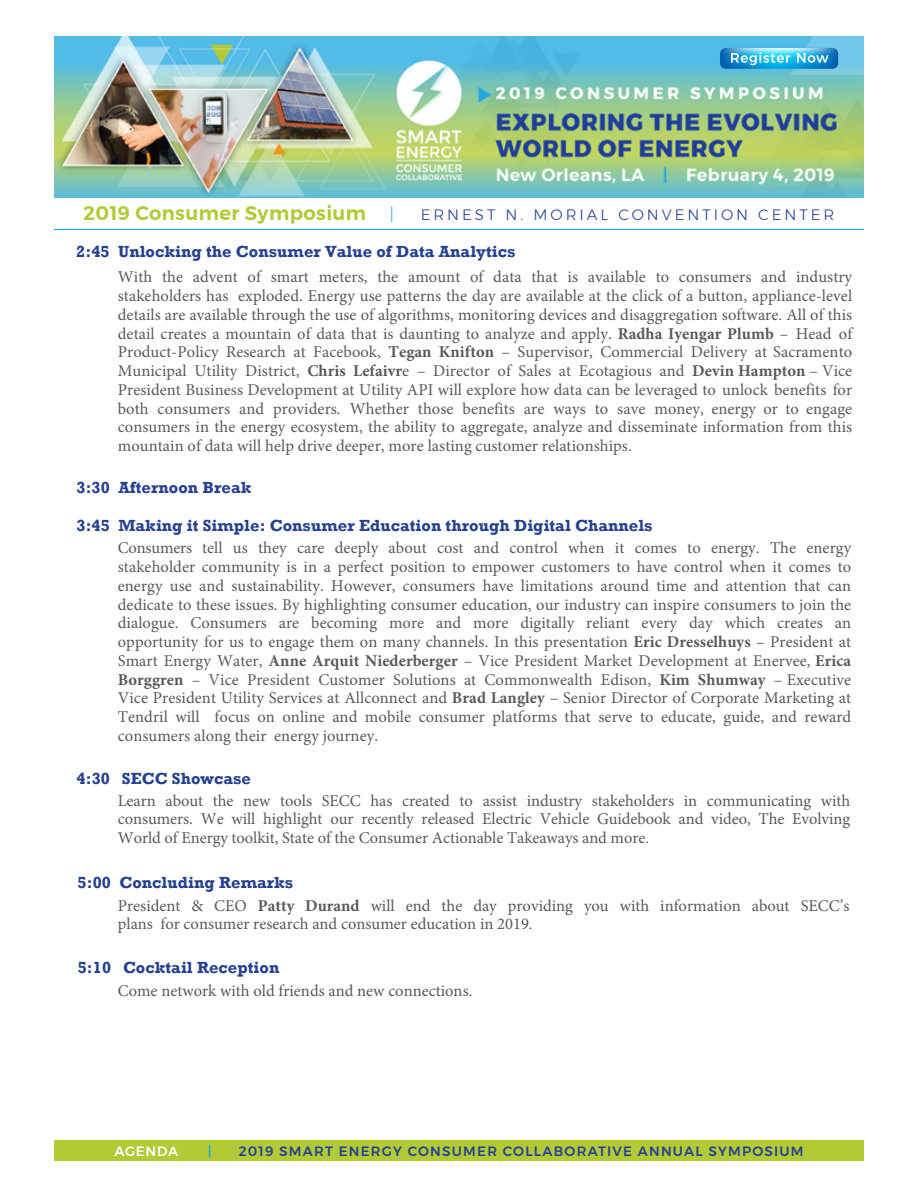
<style>
.page{position:relative;width:918px;height:1188px;background:#fff}
.page>*{position:absolute;margin:0;border:0;box-sizing:border-box;transform-origin:0 0}
.t1{font:600 19.5px "Montserrat";letter-spacing:.02em;color:#b3c936}
.description{font:16.5px/18.8px "Minion Pro";color:#58595b;text-align:justify}
.agenda{font:700 16.5px "Rockwell";letter-spacing:.005em;color:#25408f}
.t2{font:300 16.5px "Montserrat";color:#2cace2}
.t3{font:300 15px "Montserrat";letter-spacing:.2em;color:#25408f}
.t4{font:500 13.5px "Montserrat";letter-spacing:.09em;color:#25408f}
.t5{font:500 13.5px "Montserrat";letter-spacing:.06em;color:#fff}
.t6{font:500 13.5px "Montserrat";color:#00aeef}
.s1{font-weight:700}
.s2{font-size:15.75px}
</style>
<div class="page">
<div style="left:54px;top:1140px;width:810px;height:21px;background:#b3c936"></div>
<hr style="left:54px;top:229px;width:810px;height:1px;background:#00aeef">
<img style="left:54px;top:36px;width:810px;height:161px">
<svg style="left:702px;top:67px;width:155px;height:8px"></svg>
<svg style="left:720px;top:48px;width:118px;height:21px;background:#48b1df"></svg>
<p class="t1" style="left:84px;top:198px;width:284px">2019 Consumer Symposium</p>
<p class="t2" style="left:390px;top:202px;width:6px">|</p>
<p class="t3" style="left:421px;top:204px;width:415px">ERNEST N. MORIAL CONVENTION CENTER</p>
<p class="agenda" style="left:76px;top:241px;width:441px">2:45 Unlocking the Consumer Value of Data Analytics</p>
<p class="description" style="left:118px;top:268px;width:736px">With the advent of smart meters, the amount of data that is available to consumers and industry stakeholders has exploded. Energy use patterns the day are available at the click of a button, appliance-level details are available through the use of algorithms, monitoring devices and disaggregation software. All of this detail creates a mountain of data that is daunting to analyze and apply. <span class="s1">Radha Iyengar Plumb</span> – Head of Product-Policy Research at Facebook, <span class="s1">Tegan Knifton</span> – Supervisor, Commercial Delivery at Sacramento Municipal Utility District, <span class="s1">Chris Lefaivr</span>e – Director of Sales at Ecotagious and <span class="s1">Devin Hampton</span> – Vice President Business Development at Utility API will explore how data can be leveraged to unlock benefits for both consumers and providers. Whether those benefits are ways to save money, energy or to engage consumers in the energy ecosystem, the ability to aggregate, analyze and disseminate information from this mountain of data will help drive deeper, more lasting customer relationships.</p>
<p class="agenda" style="left:77px;top:477px;width:176px">3:30 Afternoon Break</p>
<p class="agenda" style="left:77px;top:515px;width:578px">3:45 Making it Simple: Consumer Education through Digital Channels</p>
<p class="description" style="left:118px;top:539px;width:735px">Consumers tell us they care deeply about cost and control when it comes to energy. The energy stakeholder community is in a perfect position to empower customers to have control when it comes to energy use and sustainability. However, consumers have limitations around time and attention that can dedicate to these issues. By highlighting consumer education, our industry can inspire consumers to join the dialogue. Consumers are becoming more and more digitally reliant every day which creates an opportunity for us to engage them on many channels. In this presentation <span class="s1">Eric Dresselhuys</span> – President at Smart Energy Water, <span class="s1">Anne Arquit Niederberger</span> – Vice President Market Development at Enervee, <span class="s1">Erica Borggren</span> – Vice President Customer Solutions at Commonwealth Edison, <span class="s1">Kim Shumway</span> – Executive Vice President Utility Services at Allconnect and <span class="s1">Brad Langley</span> – Senior Director of Corporate Marketing at Tendril will focus on online and mobile consumer platforms that serve to educate, guide, and reward consumers along their energy journey.</p>
<p class="agenda" style="left:77px;top:769px;width:176px">4:30 SECC Showcase</p>
<p class="description" style="left:118px;top:791px;width:734px">Learn about the new tools SECC has created to assist industry stakeholders in communicating with consumers. We will highlight our recently released Electric Vehicle Guidebook and video, The Evolving World of Energy toolkit, State of the Consumer Actionable Takeaways and more<span class="s2">.</span></p>
<p class="agenda" style="left:78px;top:873px;width:217px">5:00 Concluding Remarks</p>
<p class="description" style="left:118px;top:896px;width:733px;line-height:18.3px">President &amp; CEO <span class="s1">Patty Durand</span> will end the day providing you with information about SECC’s plans for consumer research and consumer education in 2019<span class="s2">.</span></p>
<p class="agenda" style="left:78px;top:958px;width:203px">5:10 Cocktail Reception</p>
<p class="description" style="left:118px;top:981px;width:356px">Come network with old friends and new connections.</p>
<p class="t5" style="left:114px;top:1141px;width:65px">AGENDA</p>
<p class="t6" style="left:208px;top:1141px;width:5px">|</p>
<p class="t4" style="left:239px;top:1141px;width:566px">2019 SMART ENERGY CONSUMER COLLABORATIVE ANNUAL SYMPOSIUM</p>
</div>
